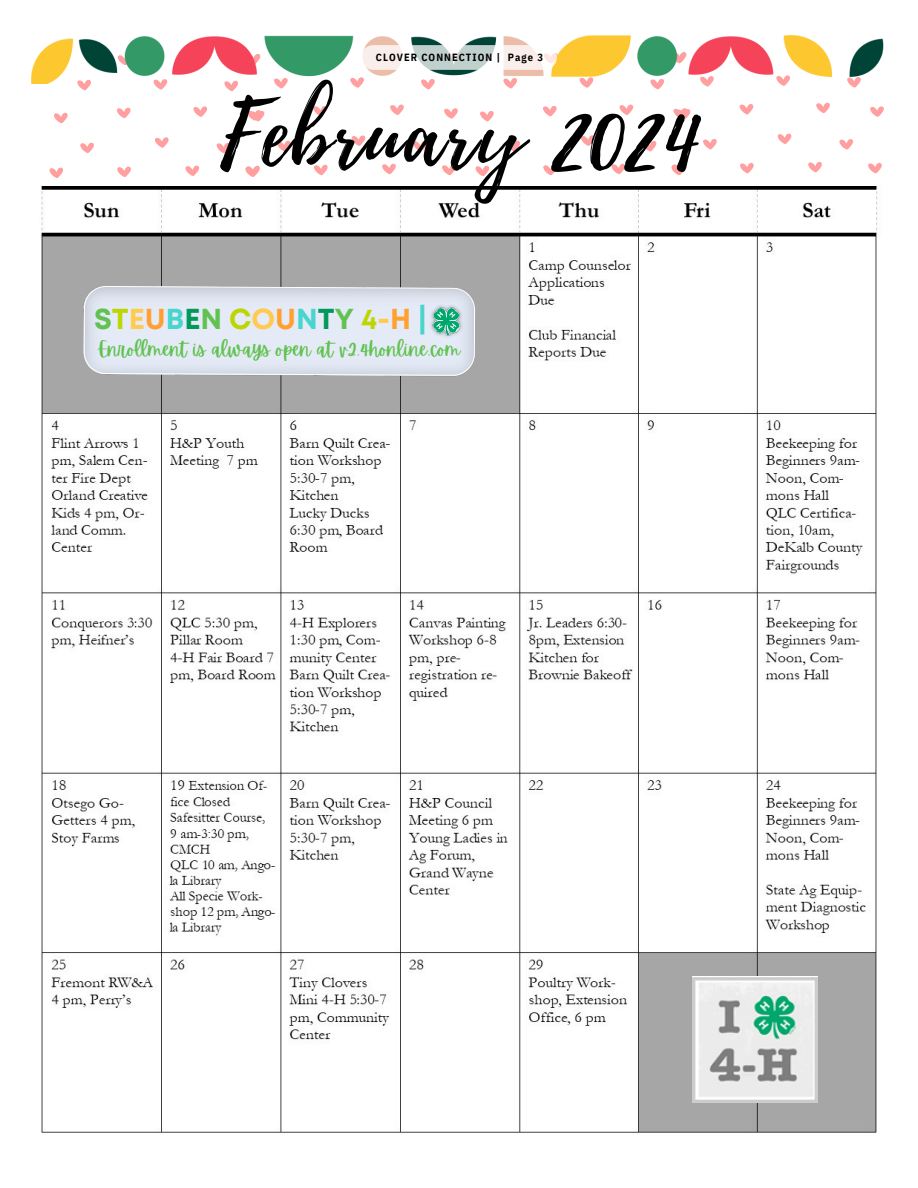
<style>
.page{position:relative;width:918px;height:1188px;background:#fff}
.page>*{position:absolute;margin:0;border:0;box-sizing:border-box;transform-origin:0 0}
.t1{font:89.25px "Playlist Script";letter-spacing:.03em;color:#000}
.t2{font:700 28.8px "Mont";color:#61c250}
.t3{font:19.5px "Apricots";color:#61c250}
.t4{font:700 10.5px "IBM Plex Sans Cond";letter-spacing:.1em;color:#000}
.s1{color:#bed600}
.s2{color:#ffcb4f}
.s3{color:#ffa02f}
.s4{color:#47d5cd}
.s5{color:#009959}
</style>
<div class="page">
<svg style="left:49px;top:84px;width:409px;height:94px"></svg>
<svg style="left:475px;top:84px;width:409px;height:93px"></svg>
<img style="left:31px;top:35px;width:853px;height:49px">
<svg style="left:361px;top:45px;width:196px;height:25px"></svg>
<img style="left:41px;top:186px;width:837px;height:947px">
<img style="left:693px;top:976px;width:124px;height:126px">
<svg style="left:84px;top:286px;width:391px;height:90px"></svg>
<img style="left:430px;top:304px;width:34px;height:34px">
<p class="t4" style="left:376px;top:50px;width:169px">CLOVER CONNECTION | Page 3</p>
<p class="t1" style="left:220px;top:71px;width:479px">February 2024</p>
<p class="t2" style="left:94px;top:309px;width:334px">S<span class="s1">T</span><span class="s2">E</span><span class="s3">U</span><span class="s4">B</span><span class="s5">E</span>N <span class="s1">C</span><span class="s2">O</span><span class="s3">U</span><span class="s4">N</span><span class="s5">T</span>Y <span class="s1">4</span><span class="s2">-</span><span class="s3">H</span> <span class="s4">|</span></p>
<h1 class="t3" style="left:98px;top:338px;width:363px">Enrollment is always open at v2.4honline.com</h1>
</div>
